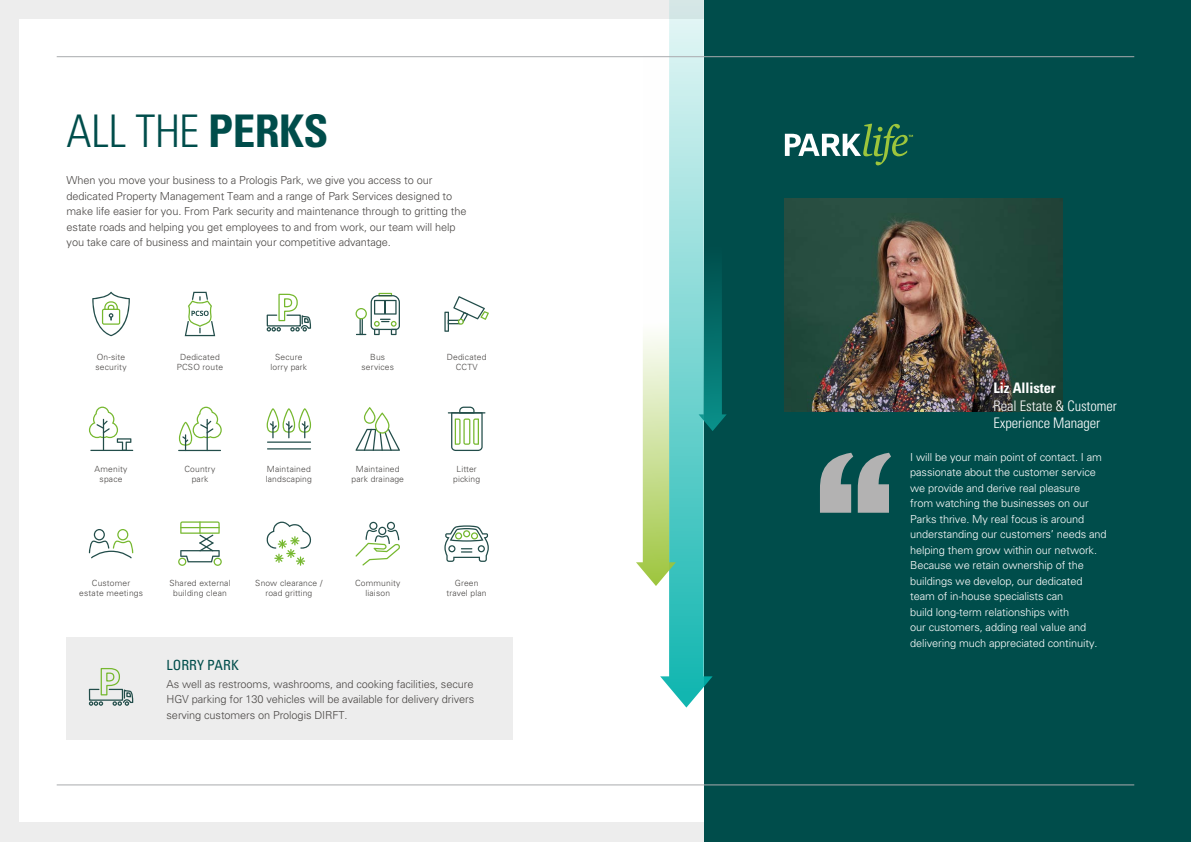
<style>
.page{position:relative;width:1191px;height:842px;background:#fff}
.page>*{position:absolute;margin:0;border:0;box-sizing:border-box;transform-origin:0 0}
.t1{font:300 condensed 45px "Univers LT Std";letter-spacing:-.005em;color:#004d4b}
.t2{font:300 condensed 14.5px/17.5px "Univers LT Std";letter-spacing:-.005em;color:#fff}
.t3{font:700 condensed 14.5px "Univers LT Std";letter-spacing:-.005em;color:#fff}
.t4{font:condensed 14px "Univers LT Std";letter-spacing:.005em;color:#004d4b}
.t5{font:300 11px/15.5px "Univers LT Std";letter-spacing:-.01em;color:#494644}
.t6{font:300 11px/15.5px "Univers LT Std";letter-spacing:-.01em;color:#fff}
.t7{font:300 8.5px/10px "Univers LT Std";letter-spacing:.02em;color:#494644;text-align:center}
.s1{font-weight:700}
</style>
<div class="page">
<div style="left:703px;top:0;width:488px;height:842px;background:#004d4b"></div>
<div style="left:0;top:0;width:703px;height:842px;background:#ededed"></div>
<div style="left:19px;top:20px;width:684px;height:802px;background:#fff"></div>
<div style="left:67px;top:638px;width:446px;height:102px;background:#ededed"></div>
<svg style="left:636px;top:0;width:90px;height:707px"></svg>
<hr style="left:267px;top:441px;width:44px;height:2px;background:#224d4a">
<hr style="left:267px;top:448px;width:44px;height:1px;background:#224d4a">
<svg style="left:267px;top:408px;width:44px;height:30px"></svg>
<svg style="left:266px;top:293px;width:46px;height:39px"></svg>
<svg style="left:88px;top:668px;width:46px;height:38px"></svg>
<svg style="left:185px;top:292px;width:30px;height:44px"></svg>
<svg style="left:179px;top:407px;width:43px;height:43px"></svg>
<hr style="left:178px;top:450px;width:43px;height:1px;background:#224d4a">
<svg style="left:178px;top:521px;width:44px;height:45px"></svg>
<svg style="left:92px;top:292px;width:38px;height:44px"></svg>
<svg style="left:89px;top:407px;width:42px;height:43px"></svg>
<hr style="left:90px;top:450px;width:43px;height:1px;background:#224d4a">
<svg style="left:89px;top:529px;width:44px;height:29px"></svg>
<svg style="left:355px;top:293px;width:45px;height:42px"></svg>
<svg style="left:355px;top:407px;width:45px;height:44px"></svg>
<svg style="left:266px;top:522px;width:45px;height:44px"></svg>
<svg style="left:444px;top:296px;width:45px;height:36px"></svg>
<hr style="left:448px;top:412px;width:37px;height:1px;background:#224d4a">
<svg style="left:451px;top:407px;width:31px;height:44px"></svg>
<svg style="left:355px;top:522px;width:45px;height:43px"></svg>
<svg style="left:444px;top:525px;width:45px;height:37px"></svg>
<hr style="left:57px;top:784px;width:1077px;height:1px;background:#a9abae">
<hr style="left:57px;top:56px;width:1077px;height:1px;background:#a9abae">
<img style="left:785px;top:199px;width:277px;height:212px">
<svg style="left:820px;top:453px;width:71px;height:60px"></svg>
<svg style="left:785px;top:124px;width:128px;height:41px"></svg>
<h1 class="t1" style="left:67px;top:105px;width:263px">ALL THE <span class="s1">PERKS</span></h1>
<p class="t5" style="left:67px;top:172px;width:401px">When you move your business to a Prologis Park, we give you access to our dedicated Property Management Team and a range of Park Services designed to make life easier for you. From Park security and maintenance through to gritting the estate roads and helping you get employees to and from work, our team will help you take care of business and maintain your competitive advantage.</p>
<p class="t7" style="left:95px;top:352px;width:33px;text-align:left">On-site security</p>
<p class="t7" style="left:95px;top:464px;width:34px">Amenity space</p>
<p class="t7" style="left:177px;top:352px;width:48px">Dedicated<br>PCSO route</p>
<p class="t7" style="left:184px;top:464px;width:33px">Country park</p>
<p class="t7" style="left:270px;top:352px;width:38px">Secure lorry park</p>
<p class="t7" style="left:361px;top:352px;width:34px">Bus services</p>
<p class="t7" style="left:266px;top:464px;width:48px;text-align:left">Maintained landscaping</p>
<p class="t7" style="left:351px;top:464px;width:54px">Maintained park drainage</p>
<p class="t7" style="left:447px;top:352px;width:41px">Dedicated<br>CCTV</p>
<p class="t7" style="left:453px;top:464px;width:29px">Litter picking</p>
<p class="t7" style="left:79px;top:578px;width:65px">Customer estate meetings</p>
<p class="t7" style="left:169px;top:578px;width:63px">Shared external building clean</p>
<p class="t7" style="left:255px;top:578px;width:69px">Snow clearance / road gritting</p>
<p class="t7" style="left:355px;top:578px;width:47px">Community liaison</p>
<p class="t7" style="left:446px;top:578px;width:42px">Green travel plan</p>
<p class="t4" style="left:167px;top:656px;width:74px">LORRY PARK</p>
<p class="t5" style="left:167px;top:676px;width:309px;text-align:justify">As well as restrooms, washrooms, and cooking facilities, secure HGV parking for 130 vehicles will be available for delivery drivers serving customers on Prologis DIRFT.</p>
<h2 class="t3" style="left:993px;top:379px;width:64px">Liz Allister</h2>
<h2 class="t2" style="left:993px;top:397px;width:125px">Real Estate &amp; Customer<br>Experience Manager</h2>
<p class="t6" style="left:910px;top:449px;width:198px">I will be your main point of contact. I am passionate about the customer service we provide and derive real pleasure<br>from watching the businesses on our Parks thrive. My real focus is around understanding our customers’ needs and helping them grow within our network.<br>Because we retain ownership of the buildings we develop, our dedicated team of in-house specialists can<br>build long-term relationships with<br>our customers, adding real value and delivering much appreciated continuity.</p>
</div>
